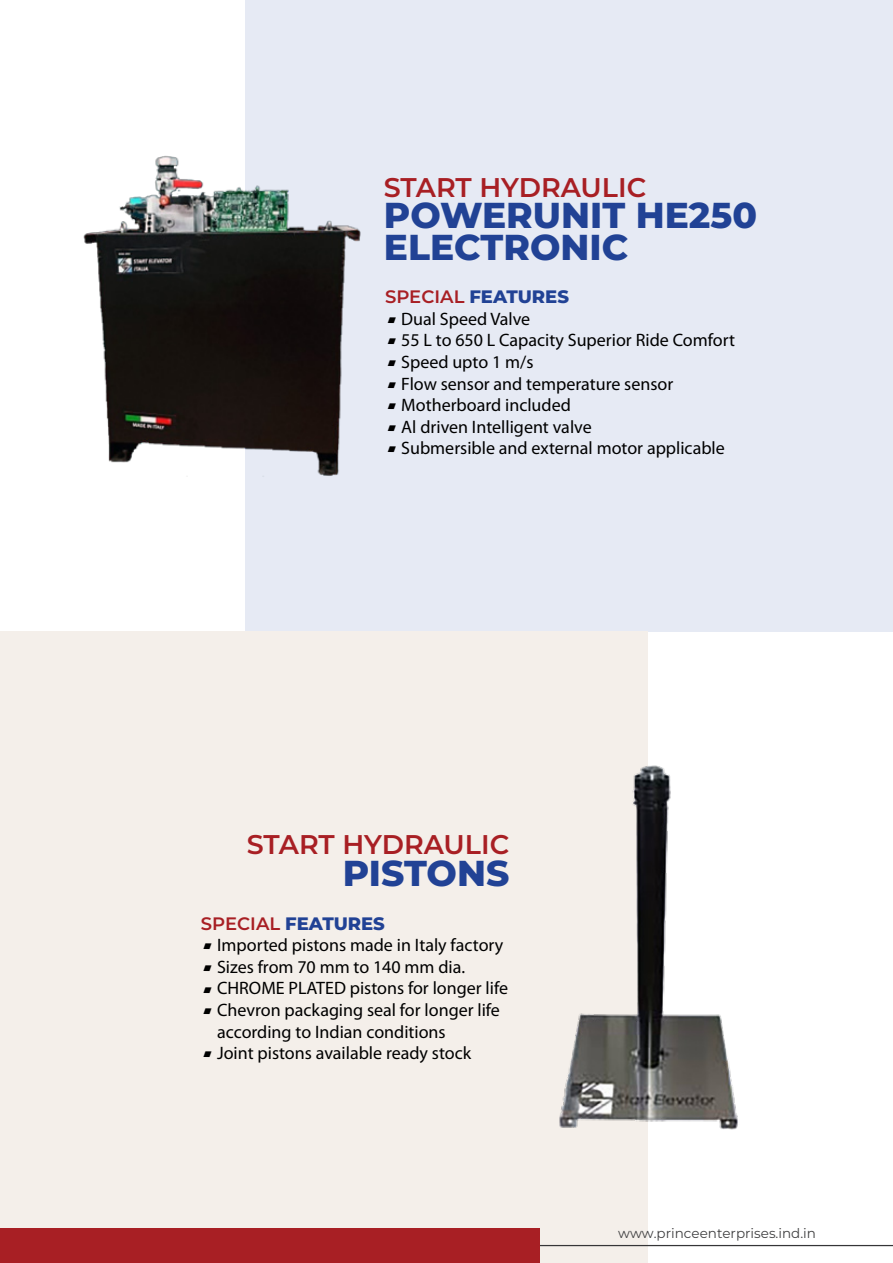
<style>
.page{position:relative;width:893px;height:1263px;background:#fff}
.page>*{position:absolute;margin:0;border:0;box-sizing:border-box;transform-origin:0 0}
.t1{font:800 36px/31.5px "Montserrat";color:#214295}
.t2{font:600 27px "Montserrat";color:#a81f24}
.t3{font:18px/21.6px "Myriad Pro";color:#000}
.t4{font:800 18px "Montserrat";color:#214295}
.t5{font:100 13.5px "Montserrat";color:#404041}
.s1{font-weight:600;color:#a81f24}
</style>
<div class="page">
<div style="left:245px;top:0;width:648px;height:631px;background:#e6eaf4"></div>
<div style="left:0;top:631px;width:648px;height:632px;background:#f4efea"></div>
<hr style="left:536px;top:1245px;width:357px;height:1px;background:#353537">
<div style="left:0;top:1228px;width:540px;height:35px;background:#a81f24"></div>
<img style="left:559px;top:765px;width:179px;height:365px">
<img style="left:83px;top:155px;width:278px;height:322px">
<h2 class="t2" style="left:384px;top:168px;width:264px">START HYDRAULIC</h2>
<h1 class="t1" style="left:384px;top:198px;width:375px">POWERUNIT HE250<br>ELECTRONIC</h1>
<p class="t4" style="left:385px;top:283px;width:185px"><span class="s1">SPECIAL</span> FEATURES</p>
<p class="t3" style="left:401px;top:308px;width:130px">Dual Speed Valve</p>
<p class="t3" style="left:401px;top:330px;width:335px">55 L to 650 L Capacity Superior Ride Comfort</p>
<p class="t3" style="left:401px;top:351px;width:134px">Speed upto 1 m/s</p>
<p class="t3" style="left:401px;top:373px;width:273px">Flow sensor and temperature sensor</p>
<p class="t3" style="left:401px;top:395px;width:171px">Motherboard included</p>
<p class="t3" style="left:401px;top:416px;width:192px">Al driven Intelligent valve</p>
<p class="t3" style="left:401px;top:438px;width:325px">Submersible and external motor applicable</p>
<h2 class="t2" style="left:247px;top:825px;width:264px">START HYDRAULIC</h2>
<h1 class="t1" style="left:343px;top:855px;width:168px">PISTONS</h1>
<p class="t4" style="left:201px;top:910px;width:185px"><span class="s1">SPECIAL</span> FEATURES</p>
<p class="t3" style="left:217px;top:935px;width:288px">Imported pistons made in Italy factory</p>
<p class="t3" style="left:217px;top:956px;width:250px">Sizes from 70 mm to 140 mm dia.</p>
<p class="t3" style="left:217px;top:978px;width:292px">CHROME PLATED pistons for longer life</p>
<p class="t3" style="left:217px;top:999px;width:284px">Chevron packaging seal for longer life according to Indian conditions</p>
<p class="t3" style="left:217px;top:1043px;width:256px">Joint pistons available ready stock</p>
<p class="t5" style="left:618px;top:1224px;width:199px">www.princeenterprises.ind.in</p>
</div>
